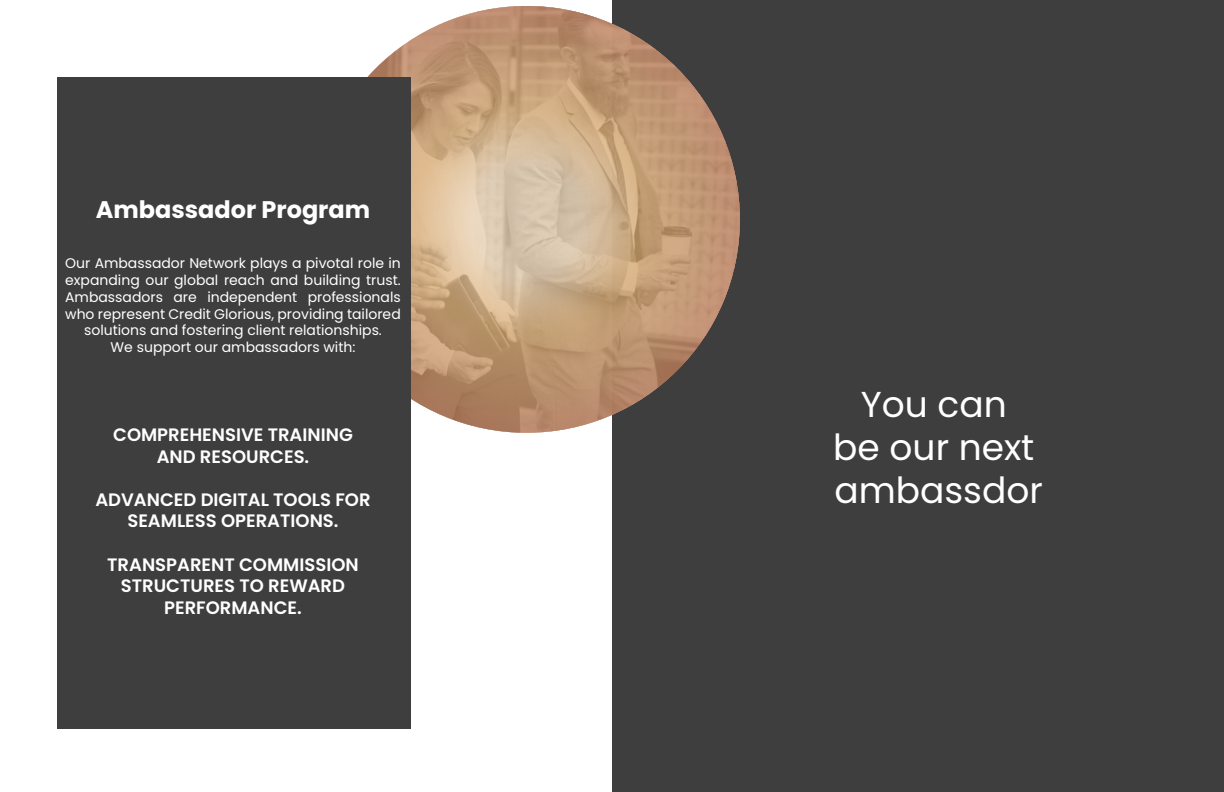
<style>
.page{position:relative;width:1224px;height:792px;background:#fff}
.page>*{position:absolute;margin:0;border:0;box-sizing:border-box;transform-origin:0 0}
.t1{font:36px/43.2px "Poppins";color:#fff;text-align:center}
.t2{font:700 24px "Poppins";color:#fff}
.t3{font:600 18px/21.6px "Poppins";color:#fff;text-align:center}
.t4{font:14px/16.8px "Poppins";color:#fff;text-align:center}
</style>
<div class="page">
<div style="left:612px;top:0;width:612px;height:792px;background:#3e3e3e"></div>
<svg style="left:313px;top:6px;width:427px;height:427px;background:#c5a07e"></svg>
<div style="left:57px;top:77px;width:354px;height:652px;background:#3e3e3e"></div>
<h2 class="t2" style="left:96px;top:196px;width:276px">Ambassador Program</h2>
<p class="t4" style="left:65px;top:255px;width:337px">Our Ambassador Network plays a pivotal role in expanding our global reach and building trust.<br>Ambassadors are independent professionals who represent Credit Glorious, providing tailored solutions and fostering client relationships.<br>We support our ambassadors with:</p>
<p class="t3" style="left:113px;top:424px;width:241px">COMPREHENSIVE TRAINING<br>AND RESOURCES.</p>
<p class="t3" style="left:95px;top:489px;width:277px">ADVANCED DIGITAL TOOLS FOR<br>SEAMLESS OPERATIONS.</p>
<p class="t3" style="left:107px;top:554px;width:253px">TRANSPARENT COMMISSION<br>STRUCTURES TO REWARD<br>PERFORMANCE.</p>
<h1 class="t1" style="left:833px;top:383px;width:211px">You can<br>be our next ambassdor</h1>
</div>
